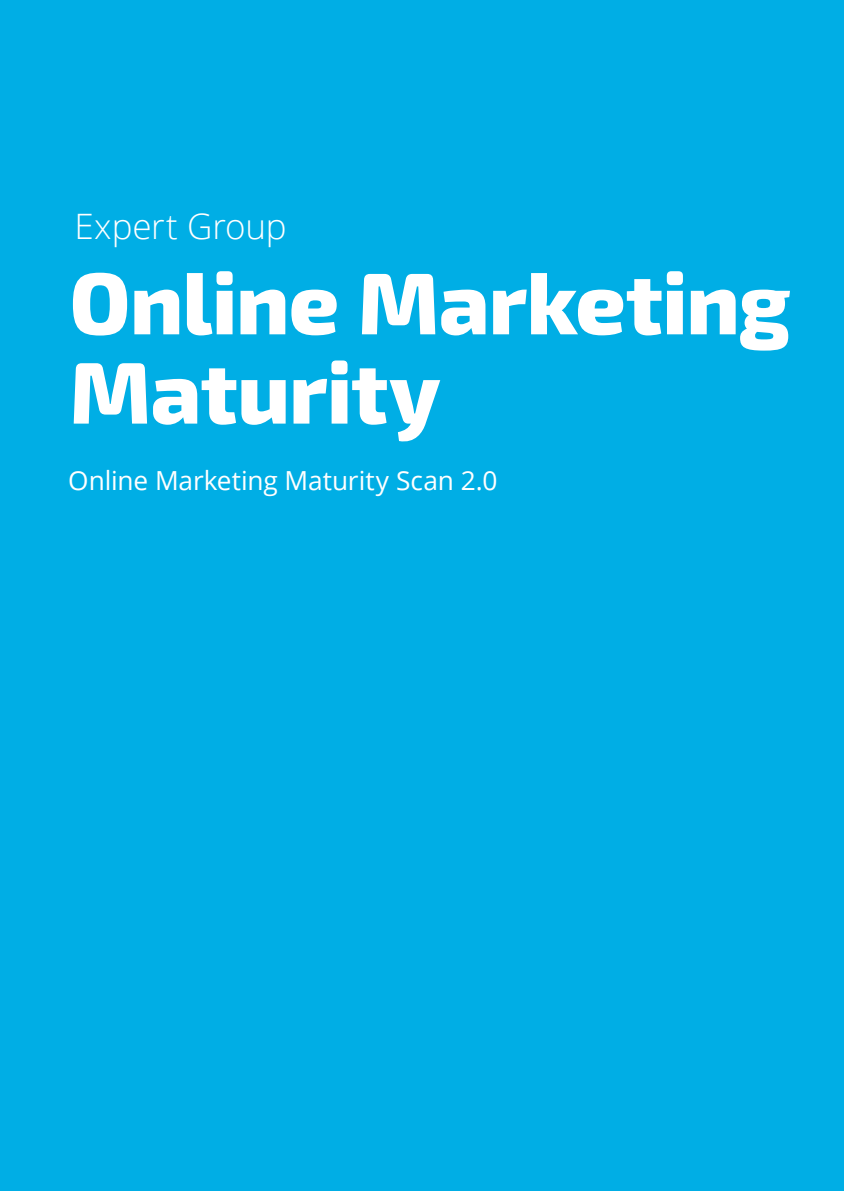
<style>
.page{position:relative;width:844px;height:1191px;background:#fff}
.page>*{position:absolute;margin:0;border:0;box-sizing:border-box;transform-origin:0 0}
.t1{font:800 87.5px/89.2px "Exo 2";letter-spacing:-.01em;color:#fff}
.t2{font:300 35px "Open Sans";letter-spacing:-.005em;color:#fff}
.t3{font:26.25px "Open Sans";letter-spacing:-.005em;color:#fff}
</style>
<div class="page">
<div style="left:0;top:0;width:843px;height:1191px;background:#00aee5"></div>
<h2 class="t2" style="left:74px;top:202px;width:214px">Expert Group</h2>
<h1 class="t1" style="left:69px;top:261px;width:722px">Online Marketing<br>Maturity</h1>
<p class="t3" style="left:68px;top:463px;width:430px">Online Marketing Maturity Scan 2.0</p>
</div>
